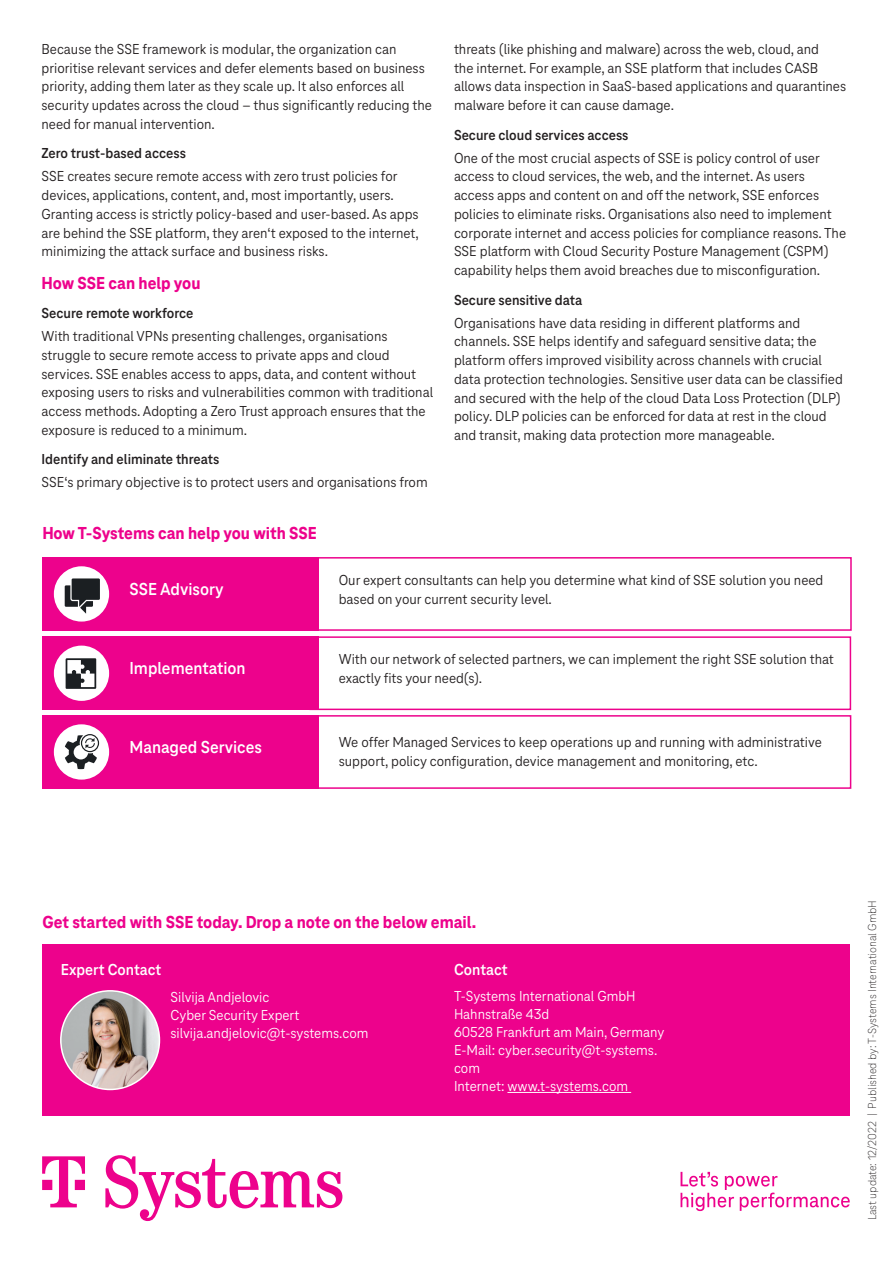
<style>
.page{position:relative;width:893px;height:1263px;background:#fff}
.page>*{position:absolute;margin:0;border:0;box-sizing:border-box;transform-origin:0 0}
.t1{font:800 18px "Tele Neo";color:#ed028c}
.t2{font:700 18px "Tele Neo";color:#fff}
.t3{font:700 16.5px "Tele Neo";color:#fff}
.t4{font:15px/18.8px "Tele Neo";color:#231f20}
.t5{font:15px/18px "Tele Neo";color:#fff}
.t6{font:700 15px "Tele Neo";color:#231f20}
.t7{font:100 12px "Tele Neo";color:#231f20}
</style>
<div class="page">
<div style="left:42px;top:945px;width:808px;height:171px;background:#ed028c"></div>
<hr style="left:507px;top:1092px;width:124px;height:1px;background:#fff">
<svg style="left:42px;top:1155px;width:300px;height:66px"></svg>
<svg style="left:680px;top:1172px;width:170px;height:39px"></svg>
<div style="left:43px;top:557px;width:276px;height:74px;background:#ed028c"></div>
<div style="left:54px;top:566px;width:55px;height:55px;background:#fff;border-radius:50%"></div>
<div style="left:310px;top:557px;width:542px;height:74px;border:2px solid #ed028c"></div>
<div style="left:43px;top:636px;width:276px;height:74px;background:#ed028c"></div>
<div style="left:54px;top:646px;width:55px;height:55px;background:#fff;border-radius:50%"></div>
<div style="left:309px;top:636px;width:542px;height:74px;border:2px solid #ed028c"></div>
<div style="left:43px;top:715px;width:276px;height:74px;background:#ed028c"></div>
<div style="left:54px;top:724px;width:55px;height:56px;background:#fff;border-radius:50%"></div>
<div style="left:310px;top:715px;width:541px;height:74px;border:2px solid #ed028c"></div>
<svg style="left:65px;top:734px;width:34px;height:35px"></svg>
<svg style="left:65px;top:578px;width:35px;height:36px"></svg>
<img style="left:61px;top:991px;width:98px;height:98px;border-radius:49px">
<div style="left:60px;top:990px;width:100px;height:100px;border:2px solid #fff;border-radius:50%"></div>
<svg style="left:66px;top:658px;width:30px;height:31px"></svg>
<p class="t4" style="left:42px;top:40px;width:392px">Because the SSE framework is modular, the organization can prioritise relevant services and defer elements based on business priority, adding them later as they scale up. It also enforces all security updates across the cloud – thus significantly reducing the need for manual intervention.</p>
<p class="t6" style="left:42px;top:145px;width:146px">Zero trust-based access</p>
<p class="t4" style="left:42px;top:167px;width:379px">SSE creates secure remote access with zero trust policies for devices, applications, content, and, most importantly, users.<br>Granting access is strictly policy-based and user-based. As apps are behind the SSE platform, they aren‘t exposed to the internet, minimizing the attack surface and business risks.</p>
<p class="t1" style="left:42px;top:273px;width:161px">How SSE can help you</p>
<p class="t6" style="left:42px;top:305px;width:153px">Secure remote workforce</p>
<p class="t4" style="left:42px;top:327px;width:393px">With traditional VPNs presenting challenges, organisations struggle to secure remote access to private apps and cloud services. SSE enables access to apps, data, and content without exposing users to risks and vulnerabilities common with traditional access methods. Adopting a Zero Trust approach ensures that the exposure is reduced to a minimum.</p>
<p class="t6" style="left:42px;top:451px;width:179px">Identify and eliminate threats</p>
<p class="t4" style="left:42px;top:473px;width:388px">SSE‘s primary objective is to protect users and organisations from</p>
<p class="t4" style="left:454px;top:40px;width:394px">threats (like phishing and malware) across the web, cloud, and<br>the internet. For example, an SSE platform that includes CASB allows data inspection in SaaS-based applications and quarantines malware before it can cause damage.</p>
<p class="t6" style="left:454px;top:126px;width:176px">Secure cloud services access</p>
<p class="t4" style="left:454px;top:148px;width:394px">One of the most crucial aspects of SSE is policy control of user access to cloud services, the web, and the internet. As users access apps and content on and off the network, SSE enforces policies to eliminate risks. Organisations also need to implement corporate internet and access policies for compliance reasons. The SSE platform with Cloud Security Posture Management (CSPM) capability helps them avoid breaches due to misconfiguration.</p>
<p class="t6" style="left:454px;top:291px;width:130px">Secure sensitive data</p>
<p class="t4" style="left:454px;top:313px;width:390px">Organisations have data residing in different platforms and channels. SSE helps identify and safeguard sensitive data; the platform offers improved visibility across channels with crucial data protection technologies. Sensitive user data can be classified and secured with the help of the cloud Data Loss Protection (DLP) policy. DLP policies can be enforced for data at rest in the cloud and transit, making data protection more manageable.</p>
<p class="t1" style="left:42px;top:523px;width:276px">How T-Systems can help you with SSE</p>
<p class="t2" style="left:130px;top:579px;width:96px">SSE Advisory</p>
<p class="t2" style="left:130px;top:658px;width:118px">Implementation</p>
<p class="t2" style="left:130px;top:737px;width:134px">Managed Services</p>
<p class="t4" style="left:339px;top:570px;width:486px;line-height:19.5px">Our expert consultants can help you determine what kind of SSE solution you need based on your current security level.</p>
<p class="t4" style="left:339px;top:649px;width:497px;line-height:19.5px">With our network of selected partners, we can implement the right SSE solution that exactly fits your need(s).</p>
<p class="t4" style="left:339px;top:732px;width:485px;line-height:19.5px">We offer Managed Services to keep operations up and running with administrative support, policy configuration, device management and monitoring, etc.</p>
<p class="t1" style="left:43px;top:912px;width:435px">Get started with SSE today. Drop a note on the below email.</p>
<p class="t3" style="left:61px;top:960px;width:102px">Expert Contact</p>
<p class="t5" style="left:171px;top:988px;width:199px">Silvija Andjelovic<br>Cyber Security Expert silvija.andjelovic@t-systems.com</p>
<p class="t3" style="left:454px;top:960px;width:55px">Contact</p>
<p class="t5" style="left:454px;top:987px;width:212px">T-Systems International GmbH<br>Hahnstraße 43d<br>60528 Frankfurt am Main, Germany<br>E-Mail: cyber.security@t-systems. com<br>Internet: www.t-systems.com</p>
<p class="t7" style="left:865px;top:1220px;width:322px;rotate:-90deg">Last update: 12/2022 | Published by: T-Systems International GmbH</p>
</div>
